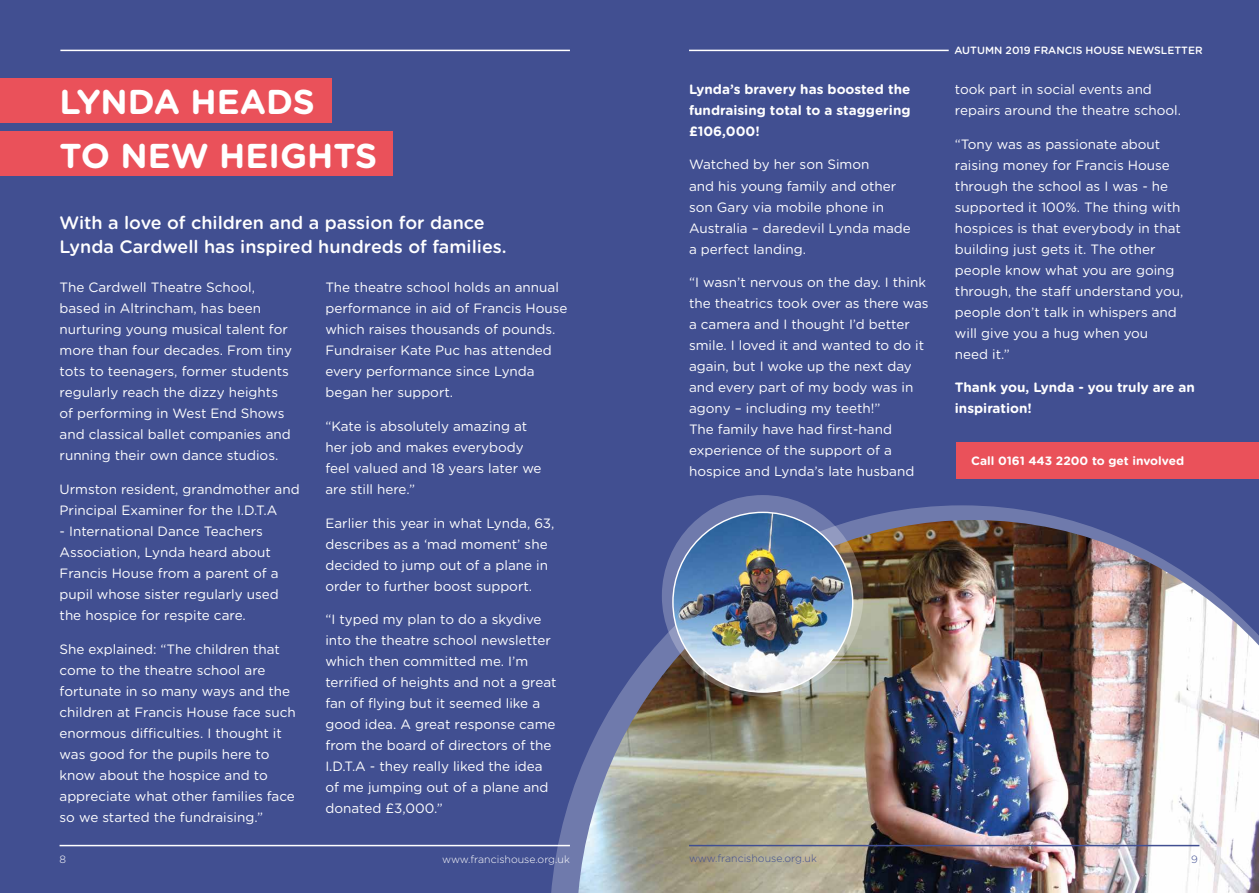
<style>
.page{position:relative;width:1259px;height:893px;background:#414f91}
.page>*{position:absolute;margin:0;border:0;box-sizing:border-box;transform-origin:0 0}
.t1{font:700 34.5px/54px "Gotham Rounded";color:#fff}
.t2{font:500 18px/24px "Gotham Rounded";color:#fff}
.t3{font:13.5px/21px "Gotham Rounded";color:#fff}
.t4{font:700 13.5px/21px "Gotham Rounded";color:#fff;text-align:justify}
.t5{font:700 12px "Gotham Rounded";color:#fff}
.t6{font:500 10.5px "Gotham Rounded";color:#fff}
.t7{font:300 10.5px "Gotham Rounded";color:#fff}
.t8{font:300 10.5px "Gotham Rounded";color:#414f91}
</style>
<div class="page">
<div style="left:0;top:132px;width:393px;height:44px;background:#ea515a"></div>
<div style="left:0;top:78px;width:332px;height:45px;background:#ea515a"></div>
<hr style="left:60px;top:845px;width:510px;height:1px;background:#fff">
<hr style="left:60px;top:50px;width:510px;height:1px;background:#fff">
<svg style="left:549px;top:505px;width:520px;height:388px"></svg>
<img style="left:578px;top:520px;width:681px;height:373px">
<div style="left:956px;top:442px;width:303px;height:36px;background:#ea515a"></div>
<hr style="left:689px;top:50px;width:259px;height:1px;background:#fff">
<svg style="left:662px;top:495px;width:201px;height:202px;background:#8589a1"></svg>
<img style="left:673px;top:512px;width:179px;height:180px;border-radius:90px">
<hr style="left:689px;top:845px;width:510px;height:1px;background:#414f91">
<h1 class="t1" style="left:60px;top:74px;width:319px">LYNDA HEADS<br>TO NEW HEIGHTS</h1>
<h2 class="t2" style="left:60px;top:210px;width:449px">With a love of children and a passion for dance<br>Lynda Cardwell has inspired hundreds of families.</h2>
<p class="t3" style="left:60px;top:276px;width:234px">The Cardwell Theatre School, based in Altrincham, has been nurturing young musical talent for more than four decades. From tiny tots to teenagers, former students regularly reach the dizzy heights of performing in West End Shows and classical ballet companies and running their own dance studios.</p>
<p class="t3" style="left:60px;top:478px;width:242px">Urmston resident, grandmother and<br>Principal Examiner for the I.D.T.A</p>
<p class="t3" style="left:60px;top:520px;width:221px">- International Dance Teachers<br>Association, Lynda heard about<br>Francis House from a parent of a pupil whose sister regularly used the hospice for respite care.</p>
<p class="t3" style="left:60px;top:638px;width:238px">She explained: “The children that come to the theatre school are fortunate in so many ways and the children at Francis House face such enormous difficulties. I thought it was good for the pupils here to know about the hospice and to appreciate what other families face so we started the fundraising.”</p>
<p class="t3" style="left:325px;top:276px;width:244px">The theatre school holds an annual performance in aid of Francis House which raises thousands of pounds.<br>Fundraiser Kate Puc has attended every performance since Lynda began her support.</p>
<p class="t3" style="left:325px;top:415px;width:218px">“Kate is absolutely amazing at her job and makes everybody feel valued and 18 years later we are still here.”</p>
<p class="t3" style="left:325px;top:512px;width:231px">Earlier this year in what Lynda, 63, describes as a ‘mad moment’ she decided to jump out of a plane in order to further boost support.</p>
<p class="t3" style="left:325px;top:608px;width:233px">“I typed my plan to do a skydive into the theatre school newsletter which then committed me. I’m terrified of heights and not a great fan of flying but it seemed like a good idea. A great response came from the board of directors of the<br>I.D.T.A - they really liked the idea of me jumping out of a plane and donated £3,000.”</p>
<p class="t7" style="left:60px;top:852px;width:8px">8</p>
<p class="t7" style="left:442px;top:852px;width:129px">www.francishouse.org.uk</p>
<p class="t4" style="left:689px;top:78px;width:223px">Lynda’s bravery has boosted the fundraising total to a staggering £106,000!</p>
<p class="t3" style="left:689px;top:154px;width:223px">Watched by her son Simon<br>and his young family and other son Gary via mobile phone in<br>Australia – daredevil Lynda made a perfect landing.</p>
<p class="t3" style="left:689px;top:271px;width:241px">“I wasn’t nervous on the day. I think the theatrics took over as there was a camera and I thought I’d better smile. I loved it and wanted to do it again, but I woke up the next day and every part of my body was in agony – including my teeth!”<br>The family have had first-hand experience of the support of a hospice and Lynda’s late husband</p>
<p class="t6" style="left:954px;top:43px;width:250px">AUTUMN 2019 FRANCIS HOUSE NEWSLETTER</p>
<p class="t3" style="left:955px;top:78px;width:228px">took part in social events and repairs around the theatre school.</p>
<p class="t3" style="left:955px;top:133px;width:230px">“Tony was as passionate about raising money for Francis House through the school as I was - he supported it 100%. The thing with hospices is that everybody in that building just gets it. The other people know what you are going through, the staff understand you, people don’t talk in whispers and will give you a hug when you need it.”</p>
<p class="t4" style="left:955px;top:377px;width:241px">Thank you, Lynda - you truly are an inspiration!</p>
<p class="t5" style="left:971px;top:452px;width:214px">Call 0161 443 2200 to get involved</p>
<p class="t8" style="left:689px;top:851px;width:129px">www.francishouse.org.uk</p>
<p class="t8" style="left:1191px;top:852px;width:8px">9</p>
</div>
